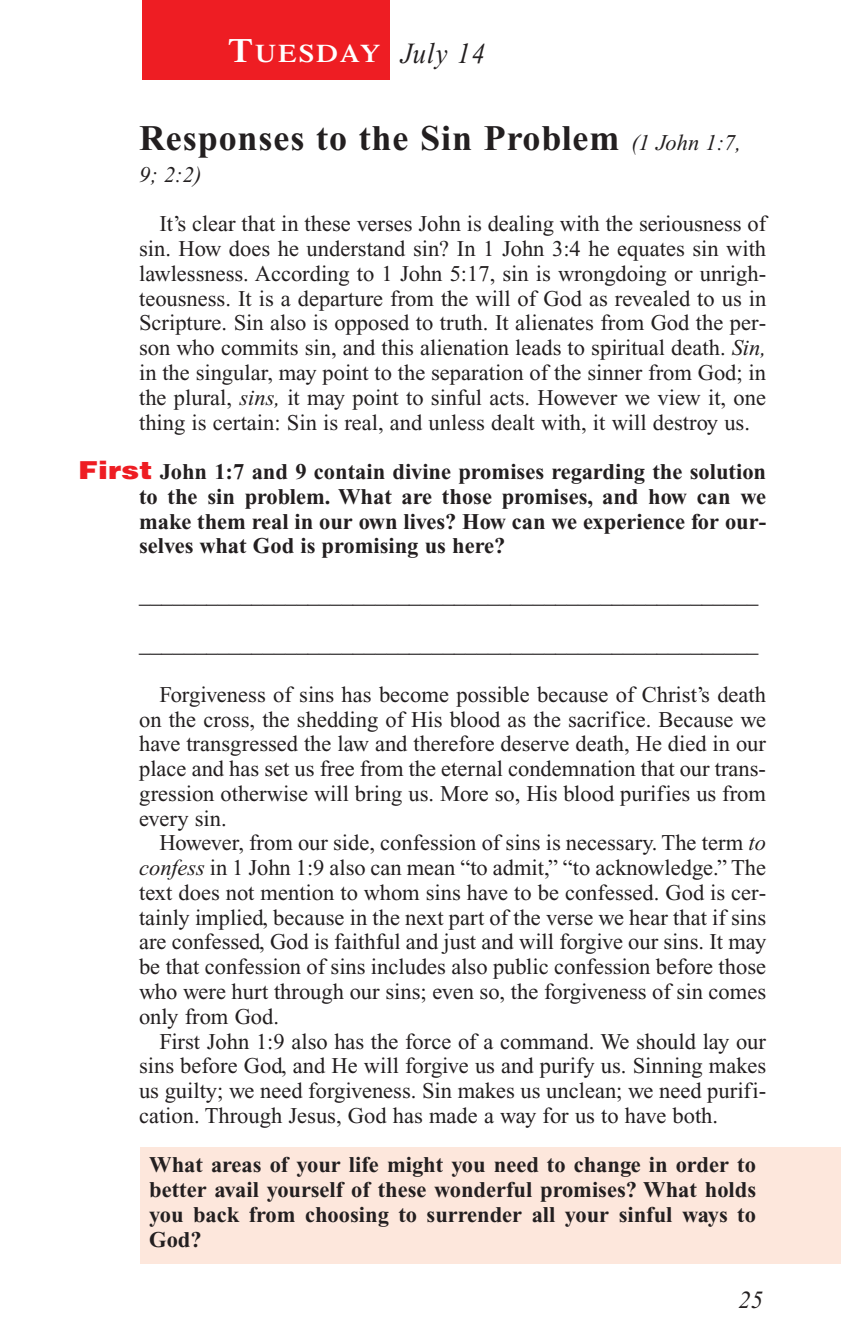
<style>
.page{position:relative;width:841px;height:1337px;background:#fff}
.page>*{position:absolute;margin:0;border:0;box-sizing:border-box;transform-origin:0 0}
.t1{font:700 36px "Times New Roman";letter-spacing:.025em;color:#231f20}
.t2{font:600 25.2px "Times";letter-spacing:.065em;color:#fff;scale:1.1 1}
.t3{font:italic 24.75px "Times New Roman";color:#231f20}
.t4{font:22.5px/24.8px "Times New Roman";color:#231f20;text-align:justify}
.t5{font:700 22.5px/24.8px "Times New Roman";color:#231f20;text-align:justify}
.t6{font:italic 22.5px "Times New Roman";color:#231f20}
.s1{font-size:33.75px}
.s2{font-family:"Times New Roman";font-weight:400;font-style:italic;font-size:29.25px;color:#231f20}
.s3{font-weight:400;font-style:italic;font-size:22.5px}
.s4{font-style:italic}
.s5{font-family:"Helvetica";font-weight:900;font-size:24.75px;color:#ee1d23}
</style>
<div class="page">
<div style="left:140px;top:1147px;width:700px;height:116px;background:#fde7dc"></div>
<div style="left:142px;top:0;width:247px;height:80px;background:#ee1d23"></div>
<p class="t2" style="left:228px;top:44px;width:235px"><span class="s1">T</span>UESDAY <span class="s2">July 14</span></p>
<h1 class="t1" style="left:139px;top:127px;width:603px">Responses to the Sin Problem <span class="s3">(1 John 1:7,</span></h1>
<p class="t6" style="left:139px;top:166px;width:64px">9; 2:2)</p>
<p class="t4" style="left:139px;top:214px;width:628px;text-indent:20px">It’s clear that in these verses John is dealing with the seriousness of sin. How does he understand sin? In 1 John 3:4 he equates sin with lawlessness. According to 1 John 5:17, sin is wrongdoing or unrigh&shy;teousness. It is a departure from the will of God as revealed to us in Scripture. Sin also is opposed to truth. It alienates from God the per&shy;son who commits sin, and this alienation leads to spiritual death. <span class="s4">Sin, </span>in the singular, may point to the separation of the sinner from God; in the plural, <span class="s4">sins,</span> it may point to sinful acts. However we view it, one thing is certain: Sin is real, and unless dealt with, it will destroy us.</p>
<p class="t5" style="left:139px;top:461px;width:628px;text-indent:-61px"><span class="s5">First</span> John 1:7 and 9 contain divine promises regarding the solution to the sin problem. What are those promises, and how can we make them real in our own lives? How can we experience for our&shy;selves what God is promising us here?</p>
<p class="t4" style="left:139px;top:585px;width:620px">_______________________________________________________</p>
<p class="t4" style="left:139px;top:634px;width:620px">_______________________________________________________</p>
<p class="t4" style="left:139px;top:684px;width:628px;text-indent:20px">Forgiveness of sins has become possible because of Christ’s death on the cross, the shedding of His blood as the sacrifice. Because we have transgressed the law and therefore deserve death, He died in our place and has set us free from the eternal condemnation that our trans&shy;gression otherwise will bring us. More so, His blood purifies us from every sin.</p>
<p class="t4" style="left:139px;top:832px;width:628px;text-indent:20px">However, from our side, confession of sins is necessary. The term <span class="s4">to confess</span> in 1 John 1:9 also can mean “to admit,” “to acknowledge.” The text does not mention to whom sins have to be confessed. God is cer&shy;tainly implied, because in the next part of the verse we hear that if sins are confessed, God is faithful and just and will forgive our sins. It may be that confession of sins includes also public confession before those who were hurt through our sins; even so, the forgiveness of sin comes only from God.</p>
<p class="t4" style="left:139px;top:1030px;width:628px;text-indent:20px">First John 1:9 also has the force of a command. We should lay our sins before God, and He will forgive us and purify us. Sinning makes us guilty; we need forgiveness. Sin makes us unclean; we need purifi&shy;cation. Through Jesus, God has made a way for us to have both.</p>
<p class="t5" style="left:149px;top:1154px;width:608px">What areas of your life might you need to change in order to better avail yourself of these wonderful promises? What holds you back from choosing to surrender all your sinful ways to God?</p>
<p class="t3" style="left:738px;top:1290px;width:26px">25</p>
</div>
